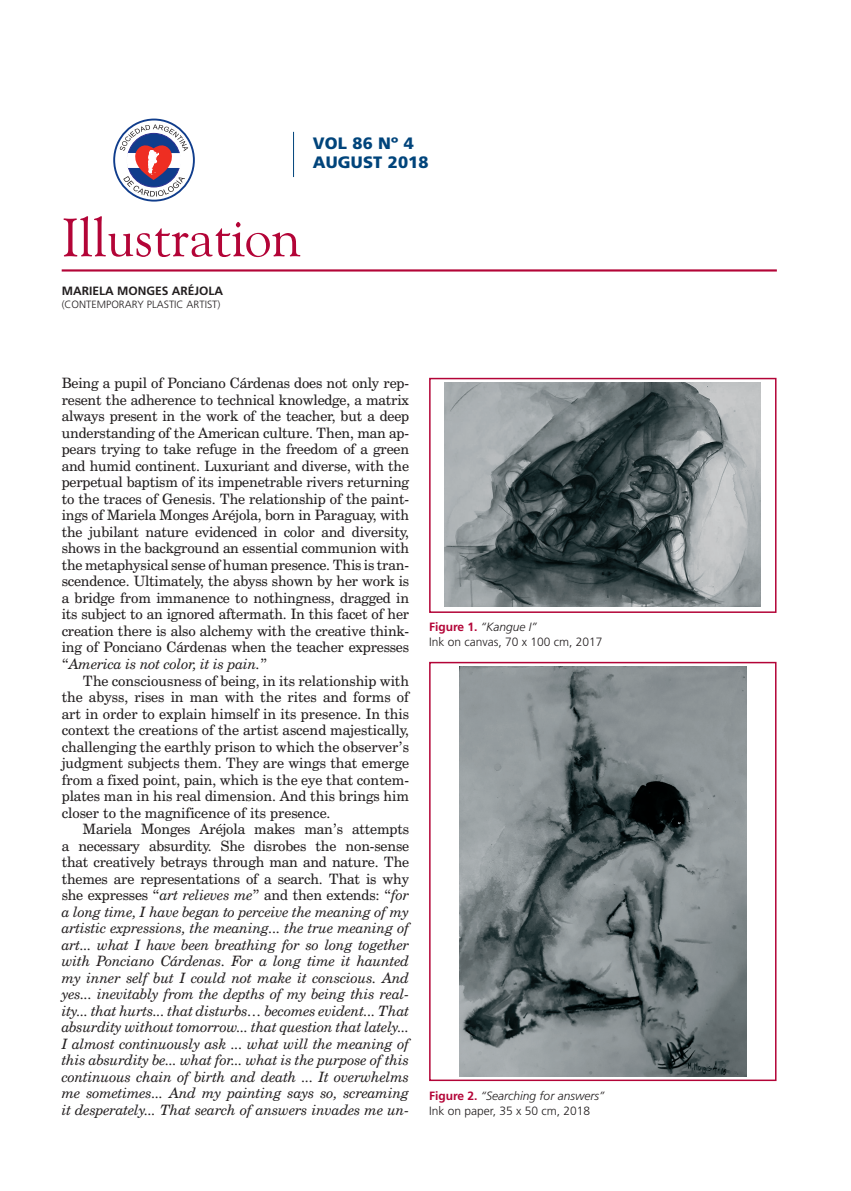
<style>
.page{position:relative;width:851px;height:1191px;background:#fff}
.page>*{position:absolute;margin:0;border:0;box-sizing:border-box;transform-origin:0 0}
.t1{font:54px "Goudy Old Style BT";color:#b30437}
.t2{font:16.5px/19.8px "Frutiger Black B";letter-spacing:.01em;color:#00447b}
.t3{font:14.25px/16.5px "Century Schoolbook BT";letter-spacing:-.005em;color:#231f20;text-align:justify}
.t4{font:italic 14.25px/16.5px "Century Schoolbook BT";letter-spacing:-.01em;color:#231f20;text-align:justify}
.t5{font:300 12px/15px "Frutiger LT Std";color:#231f20}
.t6{font:700 12px "Frutiger LT Std";color:#231f20}
.t7{font:300 10.5px "Frutiger LT Std";color:#231f20}
.s1{font-style:italic}
.s2{font-style:normal}
.s3{font-weight:700;color:#b30437}
</style>
<div class="page">
<hr style="left:62px;top:269px;width:714px;height:2px;background:#b30437">
<hr style="left:293px;top:132px;width:1px;height:45px;background:#00447b">
<svg style="left:114px;top:119px;width:80px;height:82px"></svg>
<div style="left:113px;top:119px;width:82px;height:83px;border:2px solid #103d8c;border-radius:50%"></div>
<svg style="left:120px;top:124px;width:68px;height:72px"></svg>
<img style="left:444px;top:383px;width:316px;height:223px">
<img style="left:459px;top:667px;width:287px;height:409px">
<div style="left:429px;top:662px;width:347px;height:419px;border:2px solid #b30437"></div>
<div style="left:429px;top:378px;width:347px;height:235px;border:2px solid #b30437"></div>
<p class="t2" style="left:313px;top:133px;width:117px">VOL 86 Nº 4<br>AUGUST 2018</p>
<h1 class="t1" style="left:62px;top:204px;width:240px">Illustration</h1>
<p class="t6" style="left:62px;top:284px;width:163px">MARIELA MONGES ARÉJOLA</p>
<p class="t7" style="left:62px;top:298px;width:160px">(contemporary plastic artist)</p>
<p class="t3" style="left:62px;top:375px;width:349px">Being a pupil of Ponciano Cárdenas does not only rep&shy;resent the adherence to technical knowledge, a matrix always present in the work of the teacher, but a deep understanding of the American culture. Then, man ap&shy;pears trying to take refuge in the freedom of a green and humid continent. Luxuriant and diverse, with the perpetual baptism of its impenetrable rivers returning to the traces of Genesis. The relationship of the paint&shy;ings of Mariela Monges Aréjola, born in Paraguay, with the jubilant nature evidenced in color and diversity, shows in the background an essential communion with the metaphysical sense of human presence. This is tran&shy;scendence. Ultimately, the abyss shown by her work is a bridge from immanence to nothingness, dragged in its subject to an ignored aftermath. In this facet of her creation there is also alchemy with the creative think&shy;ing of Ponciano Cárdenas when the teacher expresses “<span class="s1">America is not color, it is pain.</span>”</p>
<p class="t3" style="left:62px;top:672px;width:349px;text-indent:21px">The consciousness of being, in its relationship with the abyss, rises in man with the rites and forms of art in order to explain himself in its presence. In this context the creations of the artist ascend majestically, challenging the earthly prison to which the observer’s judgment subjects them. They are wings that emerge from a fixed point, pain, which is the eye that contem&shy;plates man in his real dimension. And this brings him closer to the magnificence of its presence.</p>
<p class="t4" style="left:62px;top:820px;width:349px;text-indent:21px"><span class="s2">Mariela Monges Aréjola makes man’s attempts a necessary absurdity. She disrobes the non-sense that creatively betrays through man and nature. The themes are representations of a search. That is why she expresses “</span>art relieves me<span class="s2">” and then extends: “</span>for a long time, I have began to perceive the meaning of my artistic expressions, the meaning... the true meaning of art... what I have been breathing for so long together with Ponciano Cárdenas. For a long time it haunted my inner self but I could not make it conscious. And yes... inevitably from the depths of my being this real&shy;ity... that hurts... that disturbs… becomes evident... That absurdity without tomorrow... that question that lately...<br>I almost continuously ask ... what will the meaning of this absurdity be... what for... what is the purpose of this continuous chain of birth and death ... It overwhelms me sometimes... And my painting says so, screaming it desperately... That search of answers invades me un-</p>
<p class="t5" style="left:429px;top:619px;width:175px"><span class="s3">FIGURE 1.</span> <span class="s1">“Kangue I”<br></span>Ink on canvas, 70 x 100 cm, 2017</p>
<p class="t5" style="left:429px;top:1088px;width:177px"><span class="s3">FIGURE 2.</span> <span class="s1">“Searching for answers”<br></span>Ink on paper, 35 x 50 cm, 2018</p>
</div>
